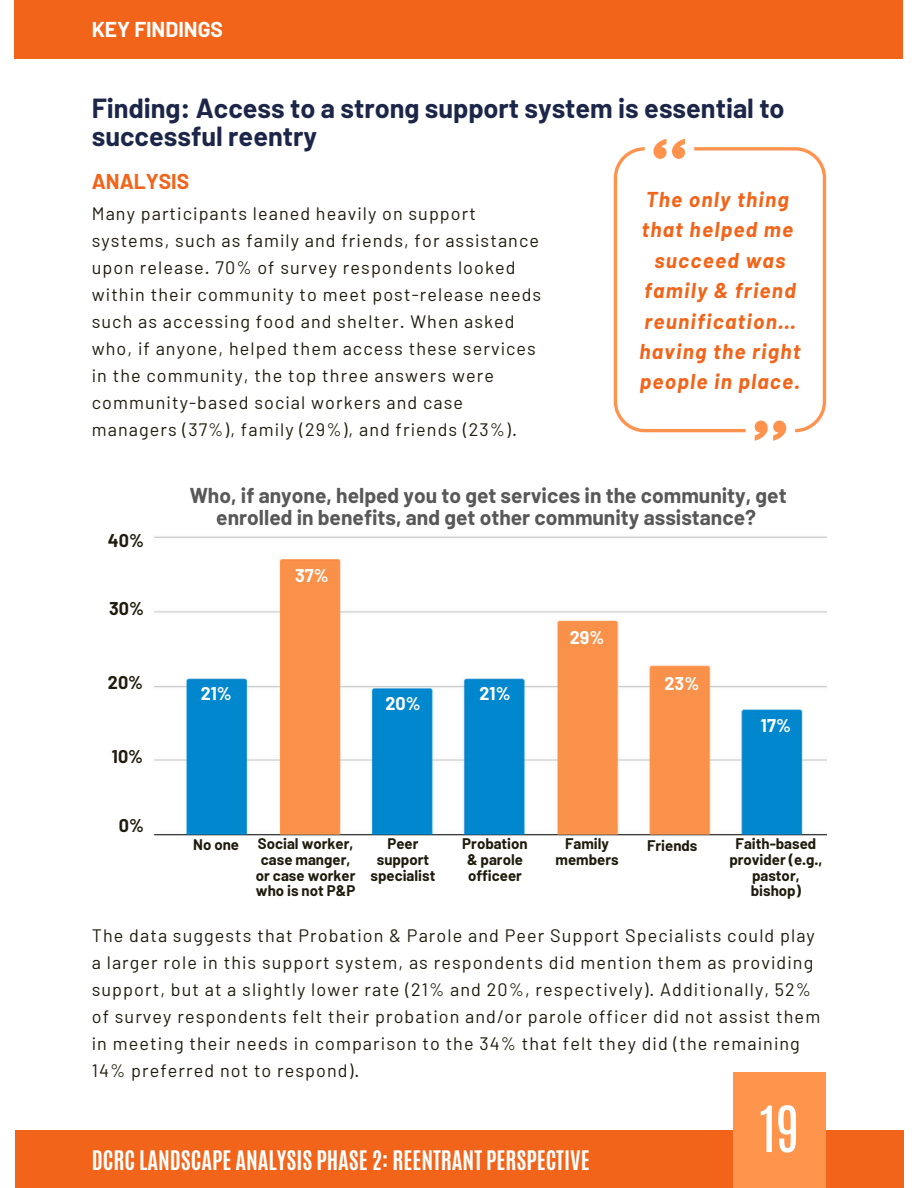
<style>
.page{position:relative;width:918px;height:1188px;background:#fff}
.page>*{position:absolute;margin:0;border:0;box-sizing:border-box;transform-origin:0 0}
.t1{font:54px "Antonio";color:#fff}
.t2{font:700 27px/28.2px "Barlow";color:#1c2649}
.t3{font:700 22.5px "Antonio";color:#fff}
.t4{font:700 21px/22.5px "Barlow";color:#595858;text-align:center}
.t5{font:italic 700 21px/30.3px "Barlow";letter-spacing:.06em;color:#f26419;text-align:center}
.t6{font:700 21px "Barlow";color:#fff}
.t7{font:700 21px "Barlow";color:#f26419}
.t8{font:18px/27px "Barlow";letter-spacing:.06em;color:#1f1c0d}
.t9{font:700 18px "Barlow";color:#fff}
.t10{font:700 18px "Barlow";color:#1f1c0d}
.t11{font:700 15px/15.8px "Barlow";color:#1f1c0d;text-align:center}
</style>
<div class="page">
<div style="left:15px;top:0;width:888px;height:59px;background:#f26419"></div>
<div style="left:15px;top:1130px;width:888px;height:58px;background:#f26419"></div>
<div style="left:733px;top:1072px;width:93px;height:116px;background:#ff944d"></div>
<svg style="left:614px;top:139px;width:212px;height:301px"></svg>
<img style="left:153px;top:536px;width:674px;height:300px">
<h2 class="t6" style="left:92px;top:16px;width:133px">KEY FINDINGS</h2>
<h5 class="t2" style="left:92px;top:93px;width:694px">Finding: Access to a strong support system is essential to successful reentry</h5>
<h4 class="t7" style="left:92px;top:168px;width:99px">ANALYSIS</h4>
<h4 class="t5" style="left:639px;top:183px;width:163px">The only thing that helped me succeed was family &amp; friend reunification… having the right people in place.</h4>
<p class="t8" style="left:92px;top:199px;width:451px">Many participants leaned heavily on support systems, such as family and friends, for assistance upon release. 70% of survey respondents looked within their community to meet post-release needs such as accessing food and shelter. When asked who, if anyone, helped them access these services in the community, the top three answers were community-based social workers and case managers (37%), family (29%), and friends (23%).</p>
<h4 class="t10" style="left:108px;top:529px;width:38px">40%</h4>
<h4 class="t10" style="left:109px;top:597px;width:36px">30%</h4>
<h3 class="t10" style="left:108px;top:671px;width:37px">20%</h3>
<p class="t10" style="left:112px;top:745px;width:33px">10%</p>
<h4 class="t10" style="left:119px;top:814px;width:27px">0%</h4>
<h4 class="t4" style="left:190px;top:483px;width:598px">Who, if anyone, helped you to get services in the community, get enrolled in benefits, and get other community assistance?</h4>
<p class="t9" style="left:201px;top:682px;width:33px">21%</p>
<p class="t9" style="left:295px;top:564px;width:35px">37%</p>
<p class="t9" style="left:385px;top:692px;width:37px">20%</p>
<p class="t9" style="left:480px;top:682px;width:33px">21%</p>
<p class="t9" style="left:570px;top:626px;width:36px">29%</p>
<h5 class="t9" style="left:665px;top:672px;width:36px">23%</h5>
<p class="t9" style="left:761px;top:714px;width:31px">17%</p>
<h4 class="t11" style="left:193px;top:836px;width:47px">No one</h4>
<h4 class="t11" style="left:371px;top:835px;width:66px">Peer support specialist</h4>
<h4 class="t11" style="left:462px;top:835px;width:67px">Probation &amp; parole officeer</h4>
<h4 class="t11" style="left:256px;top:835px;width:101px">Social worker, case manger, or case worker who is not P&amp;P</h4>
<h4 class="t11" style="left:556px;top:835px;width:65px">Family members</h4>
<p class="t11" style="left:647px;top:837px;width:52px">Friends</p>
<p class="t11" style="left:729px;top:835px;width:95px">Faith-based provider (e.g., pastor, bishop)</p>
<h4 class="t8" style="left:92px;top:921px;width:730px">The data suggests that Probation &amp; Parole and Peer Support Specialists could play a larger role in this support system, as respondents did mention them as providing support, but at a slightly lower rate (21% and 20%, respectively). Additionally, 52% of survey respondents felt their probation and/or parole officer did not assist them in meeting their needs in comparison to the 34% that felt they did (the remaining 14% preferred not to respond).</h4>
<h3 class="t3" style="left:92px;top:1145px;width:499px">DCRC LANDSCAPE ANALYSIS PHASE 2: REENTRANT PERSPECTIVE</h3>
<h2 class="t1" style="left:760px;top:1090px;width:42px">19</h2>
</div>
